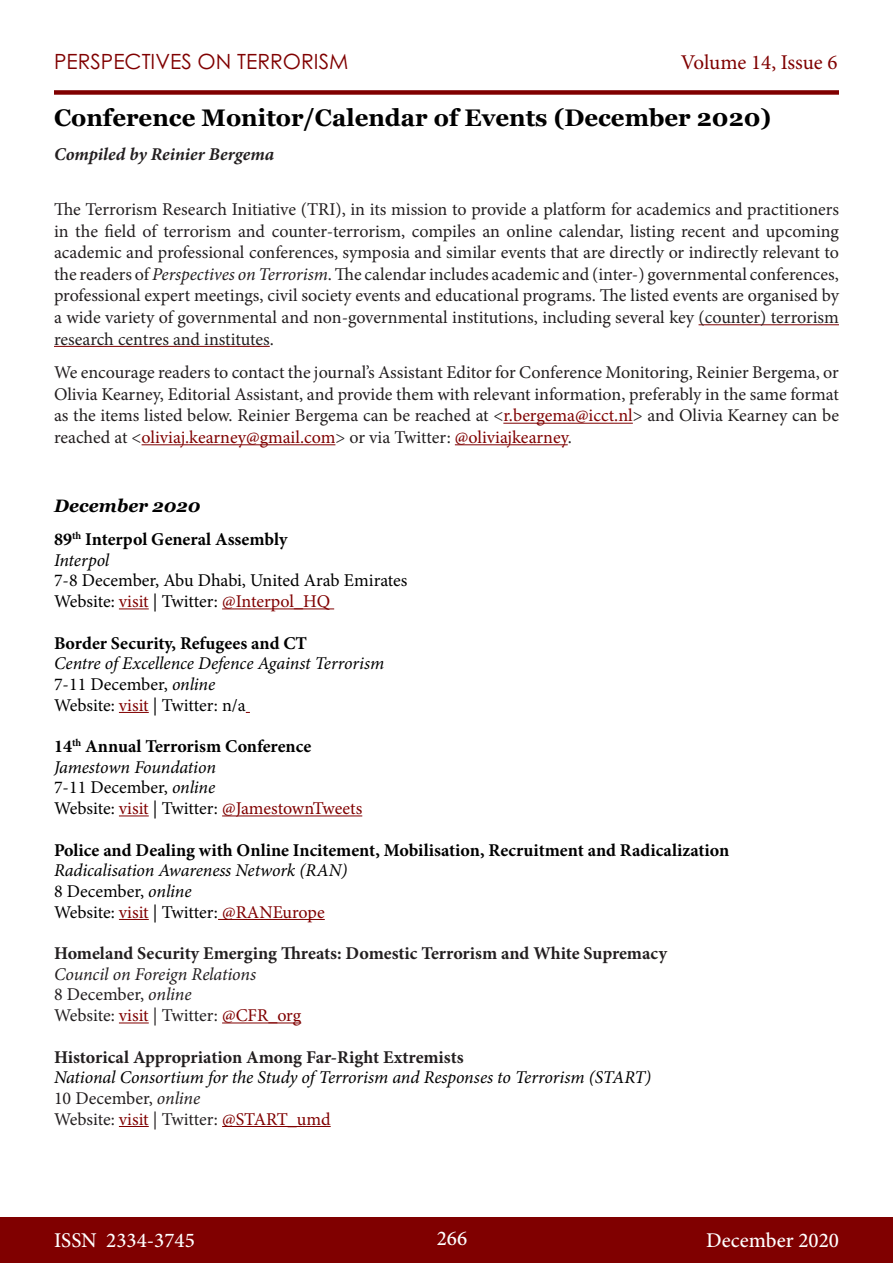
<style>
.page{position:relative;width:893px;height:1263px;background:#fff}
.page>*{position:absolute;margin:0;border:0;box-sizing:border-box;transform-origin:0 0}
.Heading_1{font:700 24px "Georgia";color:#000}
.t1{font:500 21px "Minion Pro";color:#fff}
.t2{font:21px "Century Gothic Pro";color:#800000}
.t3{font:21px "Minion Pro";letter-spacing:-.005em;color:#800000}
.Normal1{font:18px/21.6px "Minion Pro";letter-spacing:-.005em;color:#231f20;text-align:justify}
.Normal1-2{font:18px "Minion Pro";color:#000}
.Normal1-3{font:italic 18px "Minion Pro";letter-spacing:-.01em;color:#000}
.Normal1-4{font:700 18px "Minion Pro";color:#000}
.Normal1-5{font:700 18px "Minion Pro";letter-spacing:-.005em;color:#231f20}
.Normal1-6{font:18px "Minion Pro";letter-spacing:-.005em;color:#800000}
.Normal1-7{font:italic 18px "Minion Pro";letter-spacing:-.01em;color:#231f20}
.t4{font:italic 700 18px "Minion Pro";color:#231f20}
.Heading_2{font:italic 700 18px "Georgia";color:#000}
.s1{font-style:italic}
.s2{color:#800000}
.s3{color:#000}
</style>
<div class="page">
<div style="left:0;top:1217px;width:893px;height:46px;background:#800000"></div>
<div style="left:54px;top:90px;width:785px;height:5px;background:#800000"></div>
<hr style="left:699px;top:324px;width:140px;height:1px;background:#800000">
<hr style="left:54px;top:346px;width:216px;height:1px;background:#800000">
<hr style="left:503px;top:423px;width:130px;height:1px;background:#800000">
<hr style="left:142px;top:444px;width:193px;height:1px;background:#800000">
<hr style="left:455px;top:444px;width:113px;height:1px;background:#800000">
<hr style="left:119px;top:608px;width:30px;height:1px;background:#800000">
<hr style="left:222px;top:608px;width:112px;height:1px;background:#800000">
<hr style="left:119px;top:712px;width:30px;height:1px;background:#800000">
<hr style="left:119px;top:815px;width:30px;height:1px;background:#800000">
<hr style="left:222px;top:815px;width:140px;height:1px;background:#800000">
<hr style="left:119px;top:919px;width:30px;height:1px;background:#800000">
<hr style="left:218px;top:919px;width:107px;height:1px;background:#800000">
<hr style="left:119px;top:1022px;width:30px;height:1px;background:#800000">
<hr style="left:222px;top:1022px;width:79px;height:1px;background:#800000">
<hr style="left:119px;top:1126px;width:30px;height:1px;background:#800000">
<hr style="left:222px;top:1126px;width:109px;height:1px;background:#800000">
<p class="t2" style="left:54px;top:49px;width:296px">PERSPECTIVES ON TERRORISM</p>
<p class="t3" style="left:681px;top:48px;width:158px">Volume 14, Issue 6</p>
<p class="Heading_1" style="left:54px;top:102px;width:719px">Conference Monitor/Calendar of Events (December 2020)</p>
<p class="t4" style="left:54px;top:141px;width:222px">Compiled by Reinier Bergema</p>
<p class="Normal1" style="left:54px;top:198px;width:786px">The Terrorism Research Initiative (TRI), in its mission to provide a platform for academics and practitioners in the field of terrorism and counter-terrorism, compiles an online calendar, listing recent and upcoming academic and professional conferences, symposia and similar events that are directly or indirectly relevant to the readers of <span class="s1">Perspectives on Terrorism</span>. The calendar includes academic and (inter-) governmental conferences, professional expert meetings, civil society events and educational programs. The listed events are organised by a wide variety of governmental and non-governmental institutions, including several key (counter) terrorism research centres and institutes.</p>
<p class="Normal1" style="left:54px;top:362px;width:786px">We encourage readers to contact the journal’s Assistant Editor for Conference Monitoring, Reinier Bergema, or Olivia Kearney, Editorial Assistant, and provide them with relevant information, preferably in the same format as the items listed below. Reinier Bergema can be reached at &lt;<span class="s2">r.bergema@icct.nl</span>&gt; and Olivia Kearney can be reached at &lt;<span class="s2">oliviaj.kearney@gmail.com</span>&gt; or via Twitter: <span class="s2">@oliviajkearney</span>.</p>
<p class="Heading_2" style="left:54px;top:494px;width:148px">December 2020</p>
<p class="Normal1-4" style="left:54px;top:527px;width:235px">89<sup>th</sup> Interpol General Assembly</p>
<p class="Normal1-3" style="left:54px;top:548px;width:57px">Interpol</p>
<p class="Normal1-2" style="left:54px;top:569px;width:355px">7-8 December, Abu Dhabi, United Arab Emirates</p>
<p class="Normal1-2" style="left:54px;top:589px;width:278px">Website: <span class="s2">visit</span> | Twitter: <span class="s2">@Interpol_HQ</span></p>
<p class="Normal1-4" style="left:54px;top:630px;width:255px">Border Security, Refugees and CT</p>
<p class="Normal1-3" style="left:54px;top:651px;width:332px">Centre of Excellence Defence Against Terrorism</p>
<p class="Normal1-2" style="left:54px;top:672px;width:163px">7-11 December, <span class="s1">online</span></p>
<p class="Normal1-2" style="left:54px;top:693px;width:193px">Website: <span class="s2">visit</span> | Twitter: n/a</p>
<p class="Normal1-4" style="left:54px;top:734px;width:259px">14<sup>th</sup> Annual Terrorism Conference</p>
<p class="Normal1-3" style="left:54px;top:755px;width:163px">Jamestown Foundation</p>
<p class="Normal1-2" style="left:54px;top:776px;width:163px">7-11 December, <span class="s1">online</span></p>
<p class="Normal1-6" style="left:54px;top:796px;width:310px"><span class="s3">Website:</span> visit <span class="s3">| Twitter:</span> @JamestownTweets</p>
<p class="Normal1-4" style="left:54px;top:837px;width:677px">Police and Dealing with Online Incitement, Mobilisation, Recruitment and Radicalization</p>
<p class="Normal1-3" style="left:54px;top:858px;width:295px">Radicalisation Awareness Network (RAN)</p>
<p class="Normal1-2" style="left:54px;top:879px;width:139px">8 December, <span class="s1">online</span></p>
<p class="Normal1-2" style="left:54px;top:900px;width:272px">Website: <span class="s2">visit</span> | Twitter: <span class="s2">@RANEurope</span></p>
<p class="Normal1-5" style="left:54px;top:941px;width:614px">Homeland Security Emerging Threats: Domestic Terrorism and White Supremacy</p>
<p class="Normal1-7" style="left:54px;top:962px;width:204px">Council on Foreign Relations</p>
<p class="Normal1" style="left:54px;top:984px;width:139px">8 December, <span class="s1">online</span></p>
<p class="Normal1" style="left:54px;top:1005px;width:249px">Website: <span class="s2">visit</span> | Twitter: <span class="s2">@CFR_org</span></p>
<p class="Normal1-5" style="left:54px;top:1044px;width:411px">Historical Appropriation Among Far-Right Extremists</p>
<p class="Normal1-3" style="left:54px;top:1065px;width:599px">National Consortium for the Study of Terrorism and Responses to Terrorism (START)</p>
<p class="Normal1" style="left:54px;top:1087px;width:148px">10 December, <span class="s1">online</span></p>
<p class="Normal1" style="left:54px;top:1108px;width:278px">Website: <span class="s2">visit</span> | Twitter: <span class="s2">@START_umd</span></p>
<p class="t1" style="left:54px;top:1226px;width:142px">ISSN 2334-3745</p>
<p class="t1" style="left:437px;top:1224px;width:32px">266</p>
<p class="t1" style="left:706px;top:1226px;width:134px">December 2020</p>
</div>
